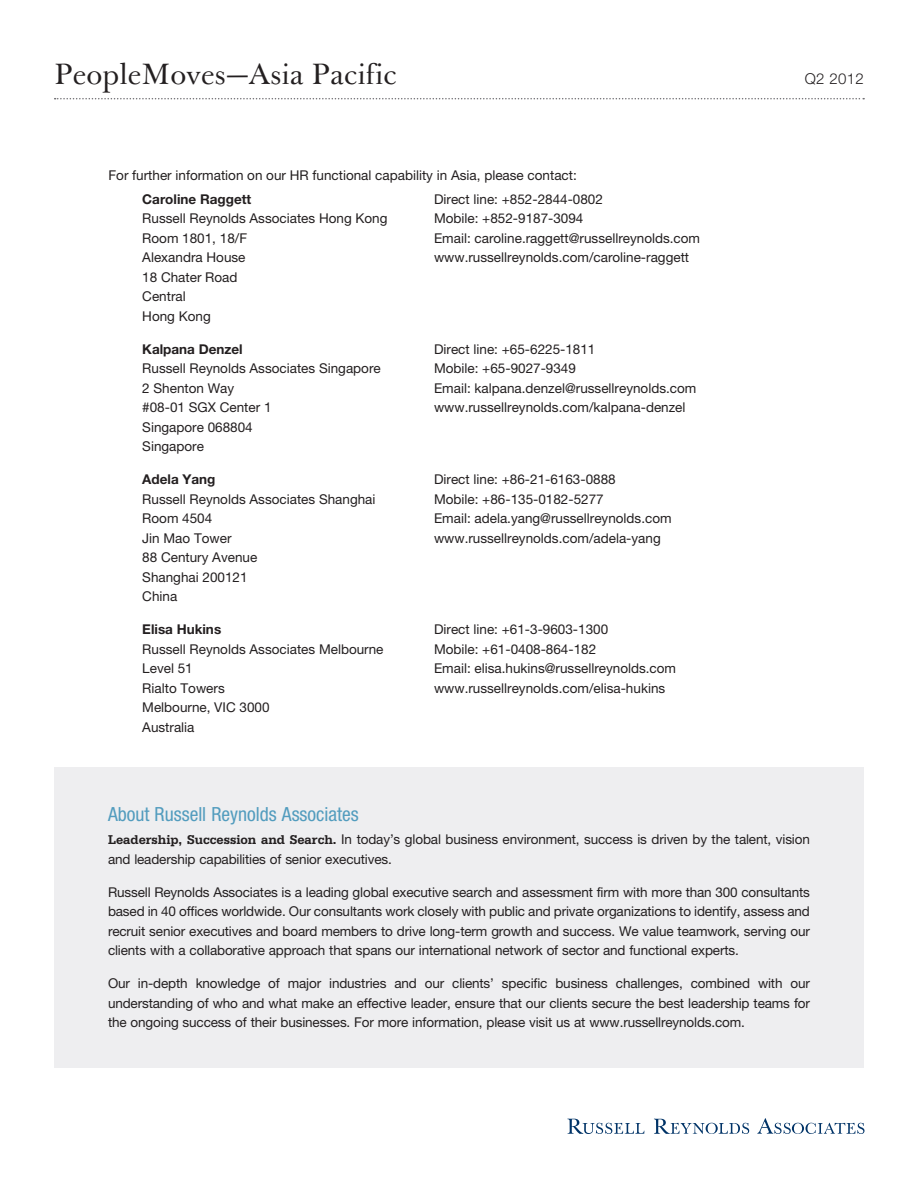
<style>
.page{position:relative;width:918px;height:1188px;background:#fff}
.page>*{position:absolute;margin:0;border:0;box-sizing:border-box;transform-origin:0 0}
.t1{font:28.5px "Baskerville 120 Pro";color:#231f20}
.LiteBlue_Subhead{font:condensed 19.5px "Helvetica Neue LT Std";color:#529cbe}
.t2{font:300 15px "Helvetica Neue LT Std";letter-spacing:.025em;color:#231f20}
.body{font:13.5px/19.5px "Helvetica Neue LT Std";color:#231f20;text-align:justify}
.t3{font:700 13.5px "Helvetica Neue LT Std";color:#231f20}
.s1{font-family:"Serifa BT";font-weight:700}
</style>
<div class="page">
<svg style="left:55px;top:98px;width:809px;height:1px"></svg>
<svg style="left:757px;top:1118px;width:107px;height:16px"></svg>
<svg style="left:654px;top:1119px;width:95px;height:15px"></svg>
<svg style="left:567px;top:1119px;width:77px;height:15px"></svg>
<div style="left:54px;top:767px;width:810px;height:301px;background:#eeeef0"></div>
<p class="t1" style="left:54px;top:57px;width:344px">PeopleMoves—Asia Pacific</p>
<p class="t2" style="left:805px;top:70px;width:61px">Q2 2012</p>
<p class="body" style="left:109px;top:165px;width:470px">For further information on our HR functional capability in Asia, please contact:</p>
<p class="t3" style="left:142px;top:191px;width:110px">Caroline Raggett</p>
<p class="body" style="left:434px;top:189px;width:170px">Direct line: +852-2844-0802</p>
<p class="body" style="left:142px;top:209px;width:247px">Russell Reynolds Associates Hong Kong</p>
<p class="body" style="left:434px;top:209px;width:151px">Mobile: +852-9187-3094</p>
<p class="body" style="left:142px;top:228px;width:106px">Room 1801, 18/F</p>
<p class="body" style="left:434px;top:228px;width:268px">Email: caroline.raggett@russellreynolds.com</p>
<p class="body" style="left:142px;top:248px;width:105px">Alexandra House</p>
<p class="body" style="left:434px;top:248px;width:257px">www.russellreynolds.com/caroline-raggett</p>
<p class="body" style="left:142px;top:267px;width:97px">18 Chater Road</p>
<p class="body" style="left:142px;top:287px;width:45px">Central</p>
<p class="body" style="left:142px;top:306px;width:70px">Hong Kong</p>
<p class="t3" style="left:142px;top:341px;width:102px">Kalpana Denzel</p>
<p class="body" style="left:434px;top:339px;width:163px">Direct line: +65-6225-1811</p>
<p class="body" style="left:142px;top:359px;width:240px">Russell Reynolds Associates Singapore</p>
<p class="body" style="left:434px;top:359px;width:143px">Mobile: +65-9027-9349</p>
<p class="body" style="left:142px;top:378px;width:94px">2 Shenton Way</p>
<p class="body" style="left:434px;top:378px;width:264px">Email: kalpana.denzel@russellreynolds.com</p>
<p class="body" style="left:142px;top:398px;width:131px">#08-01 SGX Center 1</p>
<p class="body" style="left:434px;top:398px;width:253px">www.russellreynolds.com/kalpana-denzel</p>
<p class="body" style="left:142px;top:417px;width:112px">Singapore 068804</p>
<p class="body" style="left:142px;top:437px;width:63px">Singapore</p>
<p class="t3" style="left:142px;top:471px;width:75px">Adela Yang</p>
<p class="body" style="left:434px;top:470px;width:183px">Direct line: +86-21-6163-0888</p>
<p class="body" style="left:142px;top:489px;width:235px">Russell Reynolds Associates Shanghai</p>
<p class="body" style="left:434px;top:489px;width:171px">Mobile: +86-135-0182-5277</p>
<p class="body" style="left:142px;top:509px;width:72px">Room 4504</p>
<p class="body" style="left:434px;top:509px;width:239px">Email: adela.yang@russellreynolds.com</p>
<p class="body" style="left:142px;top:528px;width:91px">Jin Mao Tower</p>
<p class="body" style="left:434px;top:528px;width:228px">www.russellreynolds.com/adela-yang</p>
<p class="body" style="left:142px;top:548px;width:117px">88 Century Avenue</p>
<p class="body" style="left:142px;top:567px;width:107px">Shanghai 200121</p>
<p class="body" style="left:142px;top:587px;width:37px">China</p>
<p class="t3" style="left:142px;top:621px;width:80px">Elisa Hukins</p>
<p class="body" style="left:434px;top:620px;width:176px">Direct line: +61-3-9603-1300</p>
<p class="body" style="left:142px;top:639px;width:243px">Russell Reynolds Associates Melbourne</p>
<p class="body" style="left:434px;top:639px;width:164px">Mobile: +61-0408-864-182</p>
<p class="body" style="left:142px;top:659px;width:52px">Level 51</p>
<p class="body" style="left:434px;top:659px;width:244px">Email: elisa.hukins@russellreynolds.com</p>
<p class="body" style="left:142px;top:678px;width:84px">Rialto Towers</p>
<p class="body" style="left:434px;top:678px;width:233px">www.russellreynolds.com/elisa-hukins</p>
<p class="body" style="left:142px;top:698px;width:129px">Melbourne, VIC 3000</p>
<p class="body" style="left:142px;top:717px;width:54px">Australia</p>
<p class="LiteBlue_Subhead" style="left:108px;top:803px;width:252px">About Russell Reynolds Associates</p>
<p class="body" style="left:108px;top:829px;width:703px"><span class="s1">Leadership, Succession and Search.</span> In today’s global business environment, success is driven by the talent, vision and leadership capabilities of senior executives.</p>
<p class="body" style="left:108px;top:882px;width:704px">Russell Reynolds Associates is a leading global executive search and assessment firm with more than 300 consultants based in 40 offices worldwide. Our consultants work closely with public and private organizations to identify, assess and recruit senior executives and board members to drive long-term growth and success. We value teamwork, serving our clients with a collaborative approach that spans our international network of sector and functional experts.</p>
<p class="body" style="left:108px;top:973px;width:704px">Our in-depth knowledge of major industries and our clients’ specific business challenges, combined with our understanding of who and what make an effective leader, ensure that our clients secure the best leadership teams for the ongoing success of their businesses. For more information, please visit us at www.russellreynolds.com.</p>
</div>
